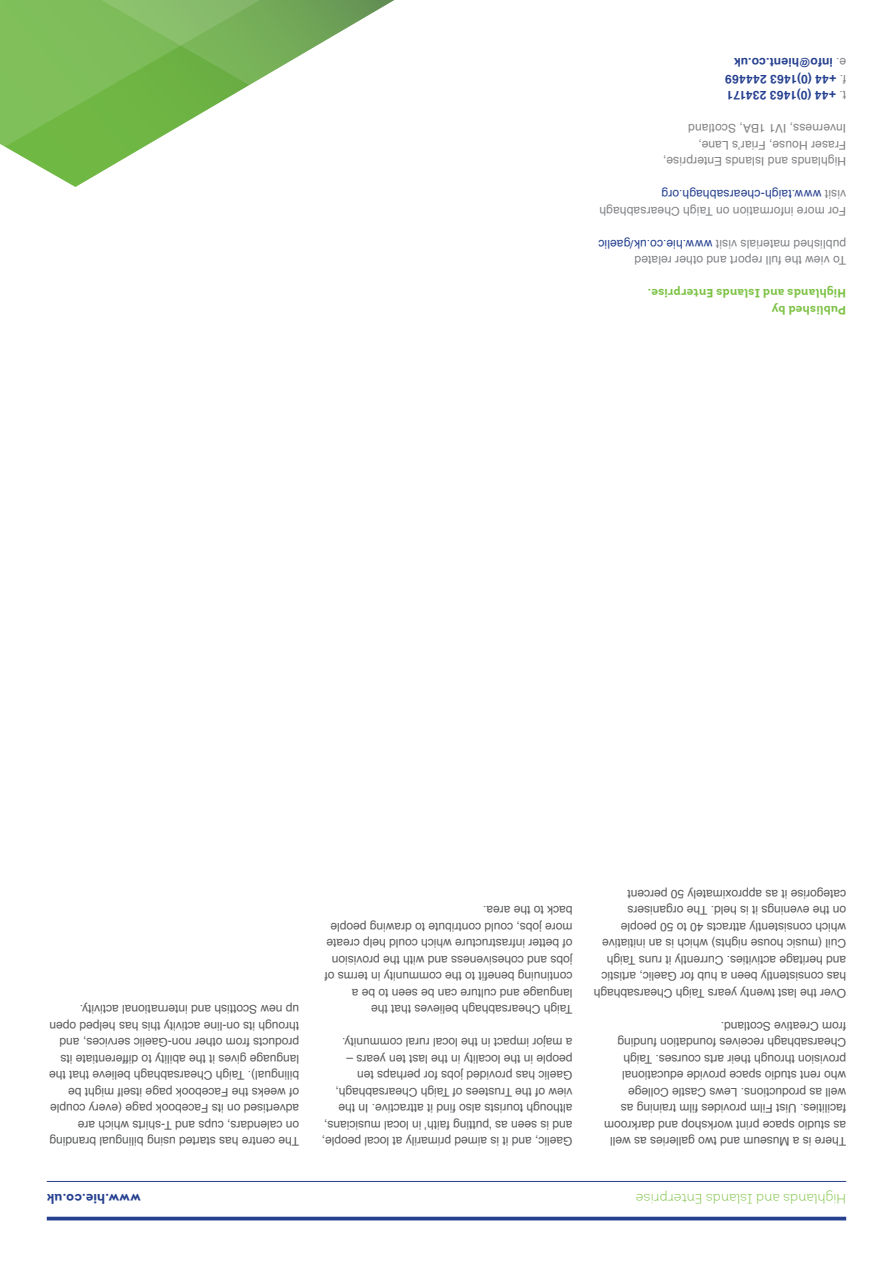
<style>
.page{position:relative;width:893px;height:1263px;background:#fff}
.page>*{position:absolute;margin:0;border:0;box-sizing:border-box;transform-origin:0 0}
.t1{font:300 13.5px "Intro";letter-spacing:.01em;color:#7dc245}
.t2{font:700 13.5px "Intro";letter-spacing:.01em;color:#25408f}
.t3{font:12px/16.5px "Helvetica";color:#58595b}
.t4{font:12px/16.5px "Helvetica";letter-spacing:.01em;color:#808285}
.t5{font:700 12px/16.5px "Helvetica";letter-spacing:.02em;color:#25408f;text-align:justify}
.t6{font:700 12px/16.5px "Intro";letter-spacing:.015em;color:#7dc245}
.s1{font-weight:400;color:#808285}
.s2{color:#25408f}
</style>
<div class="page">
<hr style="left:47px;top:1181px;width:799px;height:1px;background:#25408f">
<hr style="left:47px;top:1217px;width:799px;height:3px;background:#25408f">
<svg style="left:11px;top:150px;width:128px;height:37px"></svg>
<svg style="left:0;top:0;width:394px;height:150px"></svg>
<p class="t5" style="left:846px;top:103px;width:122px;rotate:-180deg"><span class="s1">t.</span> +44 (0)1463 234171 <span class="s1">f.</span> +44 (0)1463 244469 <span class="s1">e.</span> info@hient.co.uk</p>
<p class="t4" style="left:846px;top:169px;width:185px;rotate:-180deg">Highlands and Islands Enterprise,<br>Fraser House, Friar’s Lane,<br>Inverness, IV1 1BA, Scotland</p>
<p class="t4" style="left:846px;top:219px;width:248px;rotate:-180deg">For more information on Taigh Chearsabhagh visit <span class="s2">www.taigh-chearsabhagh.org</span></p>
<p class="t4" style="left:846px;top:268px;width:249px;rotate:-180deg">To view the full report and other related published materials visit <span class="s2">www.hie.co.uk/gaelic</span></p>
<p class="t6" style="left:846px;top:318px;width:200px;rotate:-180deg">Published by<br>Highlands and Islands Enterprise.</p>
<p class="t3" style="left:299px;top:1149px;width:251px;rotate:-180deg">The centre has started using bilingual branding on calendars, cups and T-shirts which are advertised on its Facebook page (every couple of weeks the Facebook page itself might be bilingual). Taigh Chearsabhagh believe that the language gives it the ability to differentiate its products from other non-Gaelic services, and through its on-line activity this has helped open up new Scottish and international activity.</p>
<p class="t3" style="left:573px;top:1017px;width:250px;rotate:-180deg">Taigh Chearsabhagh believes that the language and culture can be seen to be a continuing benefit to the community in terms of jobs and cohesiveness and with the provision of better infrastructure which could help create more jobs, could contribute to drawing people back to the area.</p>
<p class="t3" style="left:573px;top:1149px;width:252px;rotate:-180deg">Gaelic, and it is aimed primarily at local people, and is seen as ‘putting faith’ in local musicians, although tourists also find it attractive. In the view of the Trustees of Taigh Chearsabhagh, Gaelic has provided jobs for perhaps ten people in the locality in the last ten years –<br>a major impact in the local rural community.</p>
<p class="t3" style="left:846px;top:1001px;width:254px;rotate:-180deg">Over the last twenty years Taigh Chearsabhagh has consistently been a hub for Gaelic, artistic and heritage activities. Currently it runs Taigh Cuil (music house nights) which is an initiative which consistently attracts 40 to 50 people<br>on the evenings it is held. The organisers categorise it as approximately 50 percent</p>
<p class="t3" style="left:846px;top:1149px;width:244px;rotate:-180deg">There is a Museum and two galleries as well as studio space print workshop and darkroom facilities. Uist Film provides film training as well as productions. Lews Castle College who rent studio space provide educational provision through their arts courses. Taigh Chearsabhagh receives foundation funding from Creative Scotland.</p>
<p class="t2" style="left:141px;top:1207px;width:95px;rotate:-180deg">www.hie.co.uk</p>
<p class="t1" style="left:846px;top:1207px;width:212px;rotate:-180deg">Highlands and Islands Enterprise</p>
</div>
